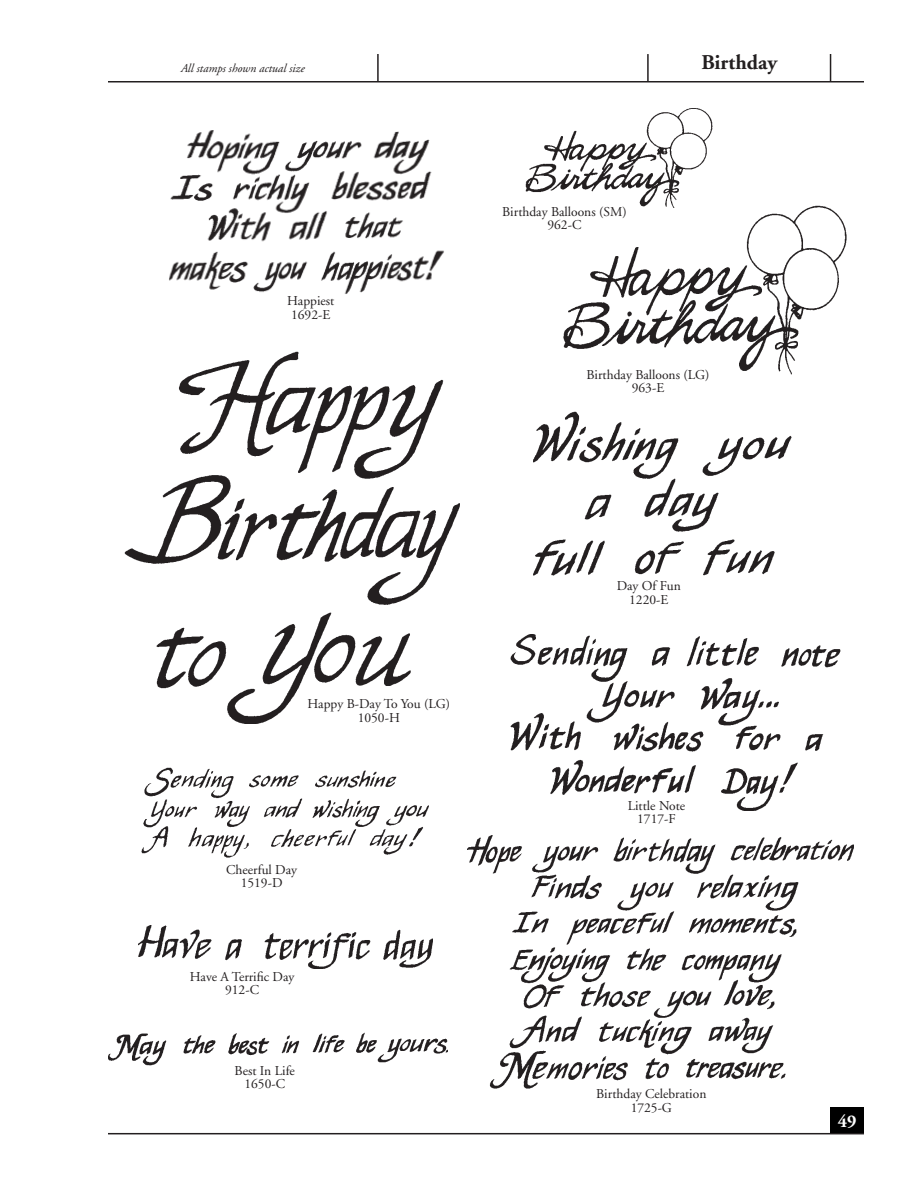
<style>
.page{position:relative;width:918px;height:1188px;background:#fff}
.page>*{position:absolute;margin:0;border:0;box-sizing:border-box;transform-origin:0 0}
.t1{font:700 21px "Adobe Garamond";color:#231f20}
.t2{font:700 18px "Adobe Garamond";color:#fff}
.t3{font:13.5px/13.5px "Adobe Garamond";color:#231f20;text-align:center}
.t4{font:italic 12px "Adobe Garamond";color:#231f20}
</style>
<div class="page">
<hr style="left:108px;top:81px;width:756px;height:1px;background:#231f20">
<hr style="left:647px;top:54px;width:2px;height:27px;background:#231f20">
<hr style="left:377px;top:54px;width:2px;height:27px;background:#231f20">
<svg style="left:830px;top:54px;width:1px;height:27px"></svg>
<div style="left:830px;top:1107px;width:34px;height:27px;background:#000"></div>
<hr style="left:108px;top:1133px;width:756px;height:1px;background:#231f20">
<img style="left:125px;top:352px;width:335px;height:372px">
<img style="left:564px;top:206px;width:282px;height:168px">
<img style="left:467px;top:835px;width:387px;height:254px">
<img style="left:142px;top:768px;width:287px;height:89px">
<img style="left:108px;top:1033px;width:340px;height:32px">
<img style="left:169px;top:130px;width:275px;height:164px">
<img style="left:138px;top:925px;width:295px;height:44px">
<img style="left:511px;top:634px;width:329px;height:177px">
<img style="left:526px;top:108px;width:186px;height:100px">
<img style="left:533px;top:412px;width:258px;height:164px">
<p class="t4" style="left:180px;top:62px;width:126px">All stamps shown actual size</p>
<p class="t3" style="left:287px;top:295px;width:49px;text-align:left">Happiest<br>1692-E</p>
<p class="t3" style="left:502px;top:205px;width:126px">Birthday Balloons (SM)<br>962-C</p>
<h1 class="t1" style="left:702px;top:51px;width:77px">Birthday</h1>
<p class="t3" style="left:587px;top:368px;width:124px">Birthday Balloons (LG)<br>963-E</p>
<p class="t3" style="left:307px;top:698px;width:144px">Happy B-Day To You (LG)<br>1050-H</p>
<p class="t3" style="left:226px;top:863px;width:72px">Cheerful Day<br>1519-D</p>
<p class="t3" style="left:190px;top:970px;width:106px">Have A Terrific Day<br>912-C</p>
<p class="t3" style="left:235px;top:1064px;width:62px">Best In Life<br>1650-C</p>
<p class="t3" style="left:617px;top:580px;width:66px">Day Of Fun<br>1220-E</p>
<p class="t3" style="left:628px;top:799px;width:59px">Little Note<br>1717-F</p>
<p class="t3" style="left:596px;top:1088px;width:112px">Birthday Celebration<br>1725-G</p>
<h2 class="t2" style="left:838px;top:1112px;width:20px">49</h2>
</div>
